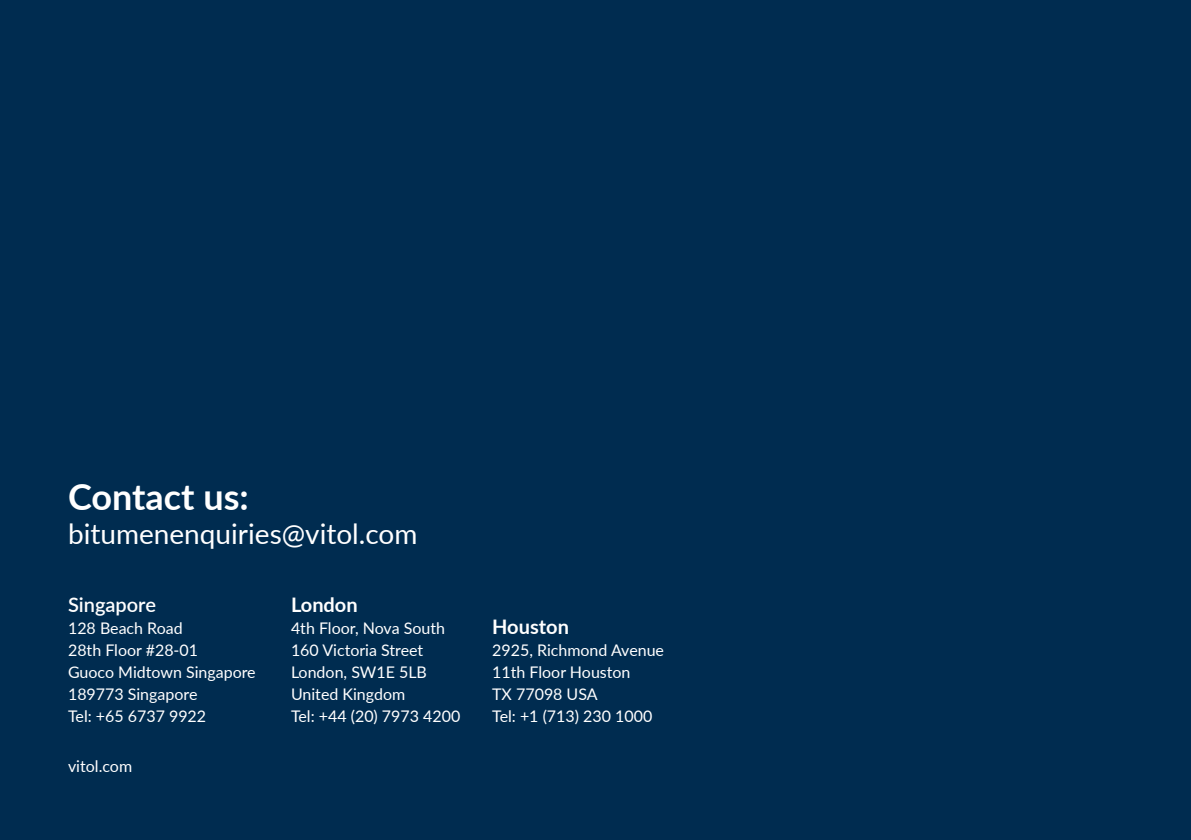
<style>
.page{position:relative;width:1191px;height:840px;background:#fff}
.page>*{position:absolute;margin:0;border:0;box-sizing:border-box;transform-origin:0 0}
.t1{font:700 36px "Lato";color:#fff}
.t2{font:28px "Lato";color:#fff}
.t3{font:700 20px "Lato";color:#fff}
.t4{font:600 20px "Lato";color:#fff}
.t5{font:16px/22px "Lato";color:#fff}
</style>
<div class="page">
<div style="left:0;top:0;width:1191px;height:839px;background:#002c50"></div>
<h1 class="t1" style="left:68px;top:470px;width:182px">Contact us:</h1>
<h2 class="t2" style="left:68px;top:513px;width:351px">bitumenenquiries@vitol.com</h2>
<p class="t4" style="left:68px;top:590px;width:89px">Singapore</p>
<p class="t5" style="left:68px;top:616px;width:189px">128 Beach Road<br>28th Floor #28-01<br>Guoco Midtown Singapore<br>189773 Singapore<br>Tel: +65 6737 9922</p>
<p class="t5" style="left:68px;top:754px;width:66px">vitol.com</p>
<p class="t3" style="left:291px;top:589px;width:68px">London</p>
<p class="t5" style="left:291px;top:616px;width:171px">4th Floor, Nova South<br>160 Victoria Street<br>London, SW1E 5LB<br>United Kingdom<br>Tel: +44 (20) 7973 4200</p>
<p class="t3" style="left:492px;top:611px;width:78px">Houston</p>
<p class="t5" style="left:492px;top:638px;width:173px">2925, Richmond Avenue<br>11th Floor Houston<br>TX 77098 USA<br>Tel: +1 (713) 230 1000</p>
</div>
